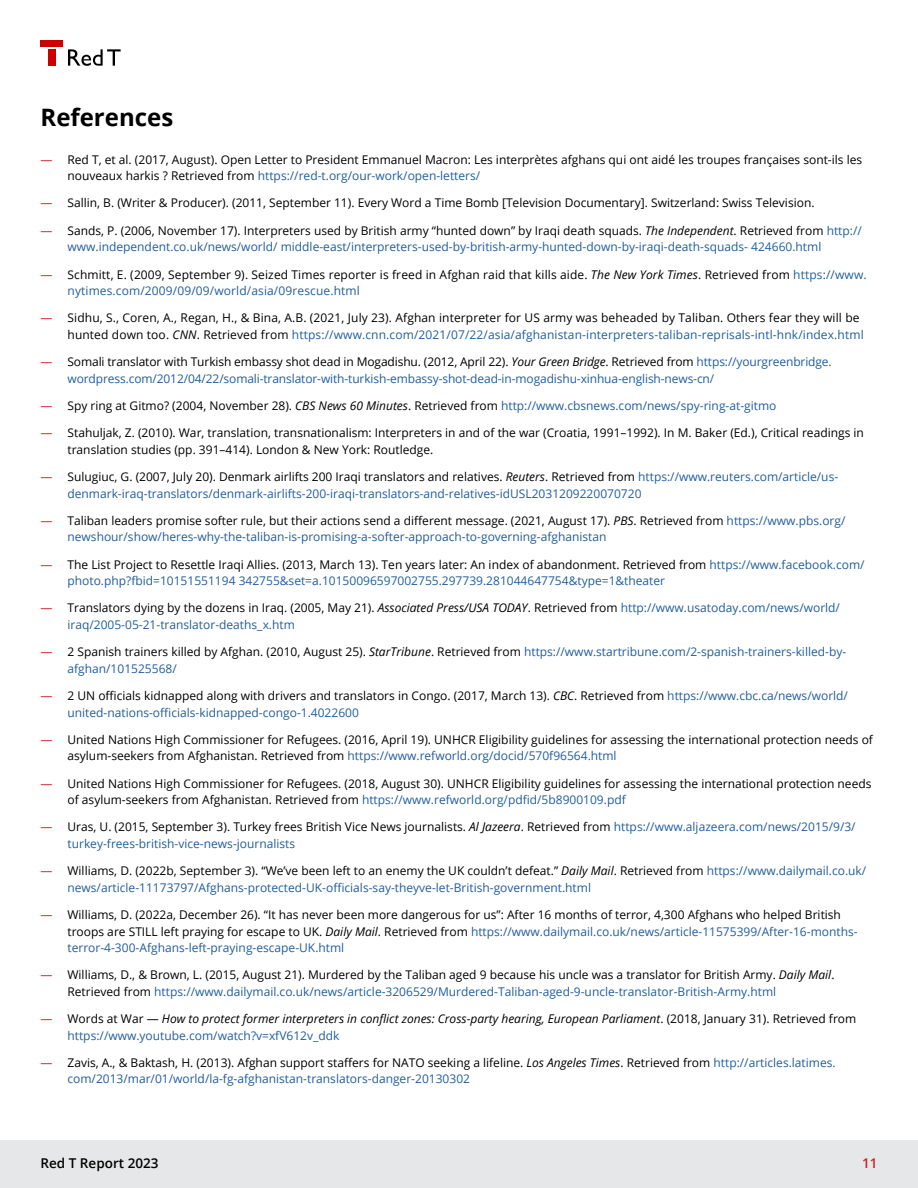
<style>
.page{position:relative;width:918px;height:1188px;background:#fff}
.page>*{position:absolute;margin:0;border:0;box-sizing:border-box;transform-origin:0 0}
.t1{font:700 24px "Open Sans";color:#000}
.t2{font:600 13.5px "Open Sans";color:#000}
.t3{font:600 13.5px "Open Sans";color:#cc2027}
.t4{font:12px/16.5px "Open Sans";color:#000}
.t5{font:12px/16.5px "Open Sans";color:#215e9e}
.t6{font:italic 12px/16.5px "Open Sans";color:#000}
.t7{font:12px "Open Sans";color:#cc2027}
.s1{color:#215e9e}
.s2{color:#000}
.s3{font-style:italic;color:#000}
.s4{font-style:italic}
.s5{font-style:normal}
.s6{font-style:normal;color:#215e9e}
</style>
<div class="page">
<div style="left:0;top:1140px;width:918px;height:48px;background:#e6e7e8"></div>
<svg style="left:68px;top:49px;width:53px;height:17px"></svg>
<div style="left:40px;top:40px;width:23px;height:7px;background:#c00"></div>
<div style="left:48px;top:49px;width:8px;height:17px;background:#c00"></div>
<h1 class="t1" style="left:40px;top:101px;width:134px">References</h1>
<p class="t7" style="left:40px;top:151px;width:13px">―</p>
<p class="t4" style="left:68px;top:151px;width:796px">Red T, et al. (2017, August). Open Letter to President Emmanuel Macron: Les interprètes afghans qui ont aidé les troupes françaises sont-ils les nouveaux harkis ? Retrieved from <span class="s1">https://red-t.org/our-work/open-letters/</span></p>
<p class="t7" style="left:41px;top:195px;width:13px">―</p>
<p class="t4" style="left:68px;top:195px;width:749px">Sallin, B. (Writer &amp; Producer). (2011, September 11). Every Word a Time Bomb [Television Documentary]. Switzerland: Swiss Television.</p>
<p class="t7" style="left:41px;top:222px;width:13px">―</p>
<p class="t5" style="left:68px;top:222px;width:796px"><span class="s2">Sands, P. (2006, November 17). Interpreters used by British army “hunted down” by Iraqi death squads.</span> <span class="s3">The Independent</span><span class="s2">. Retrieved from</span> http:// www.independent.co.uk/news/world/ middle-east/interpreters-used-by-british-army-hunted-down-by-iraqi-death-squads- 424660.html</p>
<p class="t7" style="left:41px;top:266px;width:13px">―</p>
<p class="t4" style="left:68px;top:266px;width:801px">Schmitt, E. (2009, September 9). Seized Times reporter is freed in Afghan raid that kills aide. <span class="s4">The New York Times</span>. Retrieved from <span class="s1">https://www. nytimes.com/2009/09/09/world/asia/09rescue.html</span></p>
<p class="t7" style="left:41px;top:310px;width:13px">―</p>
<p class="t4" style="left:68px;top:309px;width:798px">Sidhu, S., Coren, A., Regan, H., &amp; Bina, A.B. (2021, July 23). Afghan interpreter for US army was beheaded by Taliban. Others fear they will be hunted down too. <span class="s4">CNN</span>. Retrieved from <span class="s1">https://www.cnn.com/2021/07/22/asia/afghanistan-interpreters-taliban-reprisals-intl-hnk/index.html</span></p>
<p class="t7" style="left:41px;top:354px;width:13px">―</p>
<p class="t5" style="left:68px;top:353px;width:766px"><span class="s2">Somali translator with Turkish embassy shot dead in Mogadishu. (2012, April 22).</span> <span class="s3">Your Green Bridge</span><span class="s2">. Retrieved from</span> https://yourgreenbridge. wordpress.com/2012/04/22/somali-translator-with-turkish-embassy-shot-dead-in-mogadishu-xinhua-english-news-cn/</p>
<p class="t7" style="left:41px;top:397px;width:13px">―</p>
<p class="t4" style="left:68px;top:397px;width:710px">Spy ring at Gitmo? (2004, November 28). <span class="s4">CBS News 60 Minutes</span>. Retrieved from <span class="s1">http://www.cbsnews.com/news/spy-ring-at-gitmo</span></p>
<p class="t7" style="left:41px;top:425px;width:13px">―</p>
<p class="t4" style="left:68px;top:424px;width:798px">Stahuljak, Z. (2010). War, translation, transnationalism: Interpreters in and of the war (Croatia, 1991–1992). In M. Baker (Ed.), Critical readings in translation studies (pp. 391–414). London &amp; New York: Routledge.</p>
<p class="t7" style="left:41px;top:468px;width:13px">―</p>
<p class="t5" style="left:68px;top:468px;width:772px"><span class="s2">Sulugiuc, G. (2007, July 20). Denmark airlifts 200 Iraqi translators and relatives.</span> <span class="s3">Reuters</span><span class="s2">. Retrieved from</span> https://www.reuters.com/article/us&shy;denmark-iraq-translators/denmark-airlifts-200-iraqi-translators-and-relatives-idUSL2031209220070720</p>
<p class="t7" style="left:41px;top:512px;width:13px">―</p>
<p class="t5" style="left:68px;top:512px;width:779px"><span class="s2">Taliban leaders promise softer rule, but their actions send a different message. (2021, August 17).</span> <span class="s3">PBS</span><span class="s2">. Retrieved from</span> https://www.pbs.org/ newshour/show/heres-why-the-taliban-is-promising-a-softer-approach-to-governing-afghanistan</p>
<p class="t7" style="left:41px;top:556px;width:13px">―</p>
<p class="t5" style="left:68px;top:556px;width:799px"><span class="s2">The List Project to Resettle Iraqi Allies. (2013, March 13). Ten years later: An index of abandonment. Retrieved from</span> https://www.facebook.com/ photo.php?fbid=10151551194 342755&amp;set=a.10150096597002755.297739.281044647754&amp;type=1&amp;theater</p>
<p class="t7" style="left:41px;top:600px;width:13px">―</p>
<p class="t5" style="left:68px;top:600px;width:774px"><span class="s2">Translators dying by the dozens in Iraq. (2005, May 21).</span> <span class="s3">Associated Press/USA TODAY</span><span class="s2">. Retrieved from</span> http://www.usatoday.com/news/world/ iraq/2005-05-21-translator-deaths_x.htm</p>
<p class="t7" style="left:41px;top:644px;width:13px">―</p>
<p class="t5" style="left:68px;top:643px;width:780px"><span class="s2">2 Spanish trainers killed by Afghan. (2010, August 25).</span> <span class="s3">StarTribune</span><span class="s2">. Retrieved from</span> https://www.startribune.com/2-spanish-trainers-killed-by&shy;afghan/101525568/</p>
<p class="t7" style="left:41px;top:687px;width:13px">―</p>
<p class="t4" style="left:68px;top:687px;width:782px">2 UN officials kidnapped along with drivers and translators in Congo. (2017, March 13). <span class="s4">CBC</span>. Retrieved from <span class="s1">https://www.cbc.ca/news/world/ united-nations-officials-kidnapped-congo-1.4022600</span></p>
<p class="t7" style="left:41px;top:731px;width:13px">―</p>
<p class="t4" style="left:68px;top:731px;width:807px">United Nations High Commissioner for Refugees. (2016, April 19). UNHCR Eligibility guidelines for assessing the international protection needs of asylum-seekers from Afghanistan. Retrieved from <span class="s1">https://www.refworld.org/docid/570f96564.html</span></p>
<p class="t7" style="left:41px;top:775px;width:13px">―</p>
<p class="t4" style="left:68px;top:775px;width:806px">United Nations High Commissioner for Refugees. (2018, August 30). UNHCR Eligibility guidelines for assessing the international protection needs of asylum-seekers from Afghanistan. Retrieved from <span class="s1">https://www.refworld.org/pdfid/5b8900109.pdf</span></p>
<p class="t7" style="left:41px;top:819px;width:13px">―</p>
<p class="t5" style="left:68px;top:819px;width:790px"><span class="s2">Uras, U. (2015, September 3). Turkey frees British Vice News journalists.</span> <span class="s3">Al Jazeera</span><span class="s2">. Retrieved from</span> https://www.aljazeera.com/news/2015/9/3/ turkey-frees-british-vice-news-journalists</p>
<p class="t7" style="left:41px;top:863px;width:13px">―</p>
<p class="t5" style="left:68px;top:862px;width:800px"><span class="s2">Williams, D. (2022b, September 3). “We’ve been left to an enemy the UK couldn’t defeat.”</span> <span class="s3">Daily Mail</span><span class="s2">. Retrieved from</span> https://www.dailymail.co.uk/ news/article-11173797/Afghans-protected-UK-officials-say-theyve-let-British-government.html</p>
<p class="t7" style="left:40px;top:906px;width:13px">―</p>
<p class="t4" style="left:68px;top:906px;width:792px">Williams, D. (2022a, December 26). “It has never been more dangerous for us”: After 16 months of terror, 4,300 Afghans who helped British troops are STILL left praying for escape to UK. <span class="s4">Daily Mail</span>. Retrieved from <span class="s1">https://www.dailymail.co.uk/news/article-11575399/After-16-months&shy;terror-4-300-Afghans-left-praying-escape-UK.html</span></p>
<p class="t7" style="left:41px;top:967px;width:13px">―</p>
<p class="t4" style="left:68px;top:966px;width:769px">Williams, D., &amp; Brown, L. (2015, August 21). Murdered by the Taliban aged 9 because his uncle was a translator for British Army. <span class="s4">Daily Mail</span>.<br>Retrieved from <span class="s1">https://www.dailymail.co.uk/news/article-3206529/Murdered-Taliban-aged-9-uncle-translator-British-Army.html</span></p>
<p class="t7" style="left:41px;top:1011px;width:13px">―</p>
<p class="t6" style="left:67px;top:1010px;width:790px"><span class="s5">Words at War —</span> How to protect former interpreters in conflict zones: Cross-party hearing, European Parliament<span class="s5">. (2018, January 31). Retrieved from </span><span class="s6">https://www.youtube.com/watch?v=xfV612v_ddk</span></p>
<p class="t7" style="left:40px;top:1054px;width:13px">―</p>
<p class="t5" style="left:67px;top:1054px;width:770px"><span class="s2">Zavis, A., &amp; Baktash, H. (2013). Afghan support staffers for NATO seeking a lifeline.</span> <span class="s3">Los Angeles Times</span><span class="s2">. Retrieved from</span> http://articles.latimes. com/2013/mar/01/world/la-fg-afghanistan-translators-danger-20130302</p>
<p class="t2" style="left:40px;top:1154px;width:120px">Red T Report 2023</p>
<p class="t3" style="left:862px;top:1154px;width:17px">11</p>
</div>
